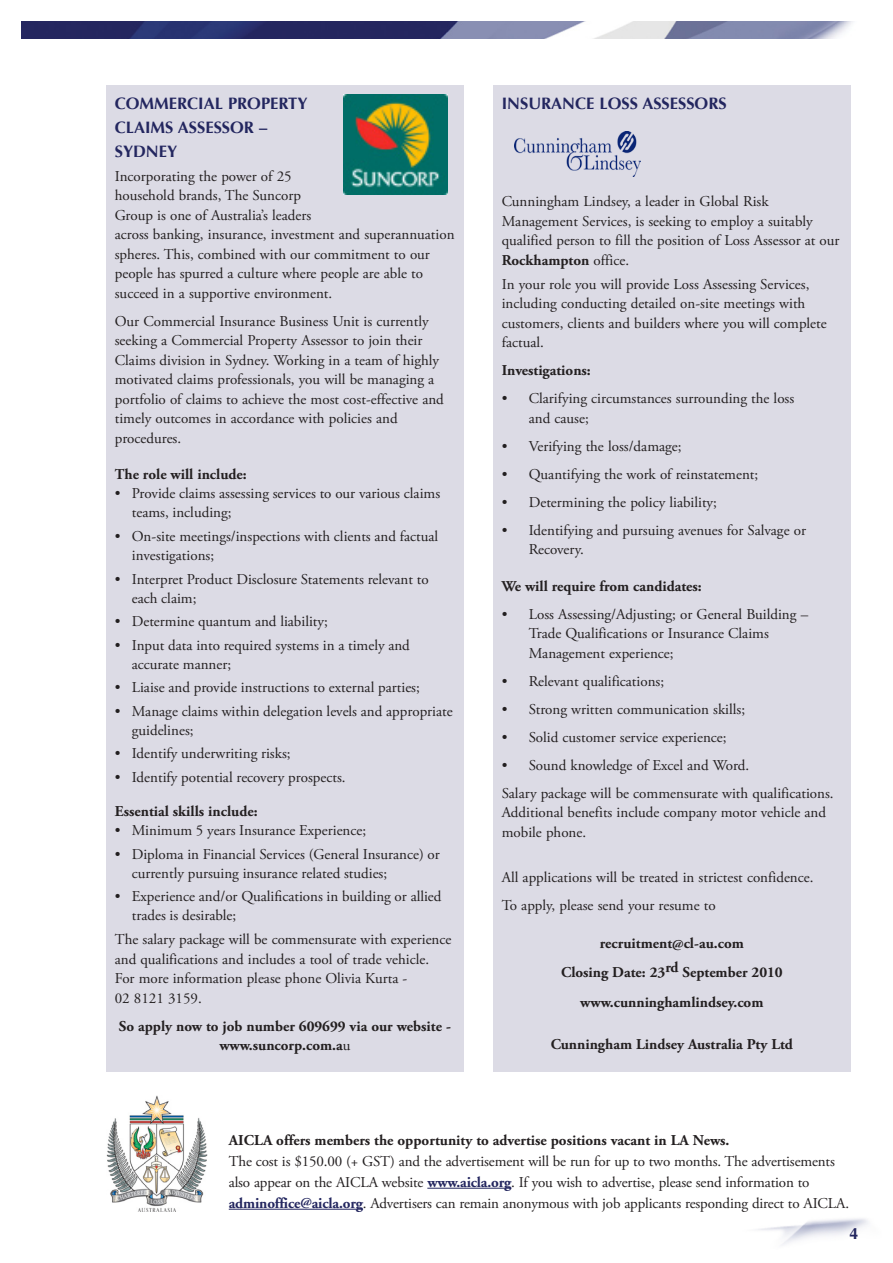
<style>
.page{position:relative;width:893px;height:1263px;background:#fff}
.page>*{position:absolute;margin:0;border:0;box-sizing:border-box;transform-origin:0 0}
.Sub_Heading{font:700 16.5px/24px "Optima";color:#23265f}
.t1{font:700 16.2px "Optima";color:#23265f}
.Body{font:15px/19.5px "Adobe Garamond Pro";color:#231f20}
.Points_Points{font:15px/19.2px "Adobe Garamond Pro";color:#231f20}
.Body-2{font:700 15px/19.5px "Adobe Garamond Pro";color:#231f20;text-align:center}
.Sub_Heading-2{font:15px/19.5px "Adobe Garamond Pro";color:#231f20}
.s1{font-weight:400}
.s2{font-weight:700}
.s3{font-family:"Adobe Garamond";font-weight:700;color:#23265f}
</style>
<div class="page">
<img style="left:758px;top:1218px;width:110px;height:27px">
<img style="left:21px;top:21px;width:832px;height:17px">
<hr style="left:427px;top:1188px;width:84px;height:1px;background:#23265f">
<hr style="left:229px;top:1209px;width:134px;height:1px;background:#23265f">
<img style="left:106px;top:1095px;width:102px;height:117px">
<div style="left:106px;top:85px;width:357px;height:986px;background:#dcdbe5"></div>
<div style="left:493px;top:85px;width:357px;height:986px;background:#dcdbe5"></div>
<img style="left:515px;top:132px;width:125px;height:44px">
<img style="left:343px;top:95px;width:105px;height:99px">
<p class="Sub_Heading" style="left:115px;top:91px;width:194px">COMMERCIAL PROPERTY<br>CLAIMS ASSESS</p>
<p class="Sub_Heading" style="left:230px;top:115px;width:39px">OR –</p>
<p class="Sub_Heading" style="left:115px;top:139px;width:64px">SYDNEY</p>
<p class="Body" style="left:115px;top:167px;width:341px">Incorporating the power of 25<br>household brands, The Suncorp<br>Group is one of Australia’s leaders<br>across banking, insurance, investment and superannuation spheres. This, combined with our commitment to our people has spurred a culture where people are able to succeed in a supportive environment.</p>
<p class="Body" style="left:115px;top:312px;width:331px">Our Commercial Insurance Business Unit is currently seeking a Commercial Property Assessor to join their Claims division in Sydney. Working in a team of highly motivated claims professionals, you will be managing a portfolio of claims to achieve the most cost-effective and timely outcomes in accordance with policies and procedures.</p>
<p class="Body-2" style="left:115px;top:465px;width:133px">The role will include:</p>
<p class="Points_Points" style="left:132px;top:484px;width:310px;text-indent:-17px">• Provide claims assessing services to our various claims teams, including;</p>
<p class="Points_Points" style="left:132px;top:527px;width:308px;text-indent:-17px">• On-site meetings/inspections with clients and factual investigations;</p>
<p class="Points_Points" style="left:132px;top:570px;width:298px;text-indent:-17px">• Interpret Product Disclosure Statements relevant to each claim;</p>
<p class="Points_Points" style="left:115px;top:612px;width:214px">• Determine quantum and liability;</p>
<p class="Points_Points" style="left:132px;top:636px;width:280px;text-indent:-17px">• Input data into required systems in a timely and accurate manner;</p>
<p class="Points_Points" style="left:115px;top:678px;width:307px">• Liaise and provide instructions to external parties;</p>
<p class="Points_Points" style="left:132px;top:702px;width:322px;text-indent:-17px">• Manage claims within delegation levels and appropriate guidelines;</p>
<p class="Points_Points" style="left:115px;top:745px;width:177px">• Identify underwriting risks;</p>
<p class="Points_Points" style="left:115px;top:768px;width:232px">• Identify potential recovery prospects.</p>
<p class="Body-2" style="left:115px;top:802px;width:144px">Essential skills include:</p>
<p class="Points_Points" style="left:115px;top:821px;width:253px">• Minimum 5 years Insurance Experience;</p>
<p class="Points_Points" style="left:132px;top:845px;width:310px;text-indent:-17px">• Diploma in Financial Services (General Insurance) or currently pursuing insurance related studies;</p>
<p class="Points_Points" style="left:132px;top:887px;width:311px;text-indent:-17px">• Experience and/or Qualifications in building or allied trades is desirable;</p>
<p class="Body" style="left:115px;top:930px;width:338px">The salary package will be commensurate with experience and qualifications and includes a tool of trade vehicle.<br>For more information please phone Olivia Kurta -<br>02 8121 3159.</p>
<p class="Body-2" style="left:119px;top:1016px;width:333px">So apply now to job number 609699 via our website - www.suncorp.com.a<span class="s1">u</span></p>
<p class="Sub_Heading" style="left:502px;top:91px;width:62px">INSU RANC</p>
<p class="Sub_Heading" style="left:586px;top:91px;width:142px">E LOSS ASSESSO RS</p>
<p class="Sub_Heading-2" style="left:502px;top:192px;width:339px">Cunningham Lindsey, a leader in Global Risk Management Services, is seeking to employ a suitably qualified person to fill the position of Loss Assessor at our <span class="s2">Rockhampton</span> office.</p>
<p class="Body" style="left:502px;top:275px;width:326px">In your role you will provide Loss Assessing Services, including conducting detailed on-site meetings with customers, clients and builders where you will complete factual.</p>
<p class="Body-2" style="left:502px;top:361px;width:91px">Investigations:</p>
<p class="Body" style="left:529px;top:389px;width:267px;text-indent:-27px">• Clarifying circumstances surrounding the loss and cause;</p>
<p class="Body" style="left:502px;top:437px;width:181px">• Verifying the loss/damage;</p>
<p class="Body" style="left:502px;top:465px;width:258px">• Quantifying the work of reinstatement;</p>
<p class="Body" style="left:502px;top:493px;width:217px">• Determining the policy liability;</p>
<p class="Body" style="left:529px;top:521px;width:279px;text-indent:-27px">• Identifying and pursuing avenues for Salvage or<br>Recovery.</p>
<p class="Body-2" style="left:502px;top:576px;width:202px">We will require from candidates:</p>
<p class="Body" style="left:529px;top:605px;width:281px;text-indent:-27px">• Loss Assessing/Adjusting; or General Building –<br>Trade Qualifications or Insurance Claims<br>Management experience;</p>
<p class="Body" style="left:502px;top:672px;width:164px">• Relevant qualifications;</p>
<p class="Body" style="left:502px;top:700px;width:245px">• Strong written communication skills;</p>
<p class="Body" style="left:502px;top:728px;width:226px">• Solid customer service experience;</p>
<p class="Body" style="left:502px;top:756px;width:249px">• Sound knowledge of Excel and Word.</p>
<p class="Body" style="left:502px;top:784px;width:333px">Salary package will be commensurate with qualifications.<br>Additional benefits include company motor vehicle and mobile phone.</p>
<p class="Body" style="left:502px;top:868px;width:313px">All applications will be treated in strictest confidence.</p>
<p class="Body" style="left:502px;top:896px;width:215px">To apply, please send your resume to</p>
<p class="Body-2" style="left:600px;top:933px;width:145px">recruitment@cl-au.com</p>
<p class="Body-2" style="left:561px;top:963px;width:223px">Closing Date: 23rd September 2010</p>
<p class="Body-2" style="left:580px;top:992px;width:185px">www.cunninghamlindsey.com</p>
<p class="Body-2" style="left:551px;top:1034px;width:244px">Cunningham Lindsey Australia Pty Ltd</p>
<p class="Body" style="left:229px;top:1130px;width:622px;line-height:21px"><span class="s2">AICLA offers members the opportunity to advertise positions vacant in LA News.<br></span>The cost is $150.00 (+ GST) and the advertisement will be run for up to two months. The advertisements also appear on the AICLA website <span class="s3">www.aicla.org</span>. If you wish to advertise, please send information to <span class="s3">adminoffice@aicla.org</span>. Advertisers can remain anonymous with job applicants responding direct to AICLA.</p>
<p class="t1" style="left:849px;top:1224px;width:10px">4</p>
</div>
